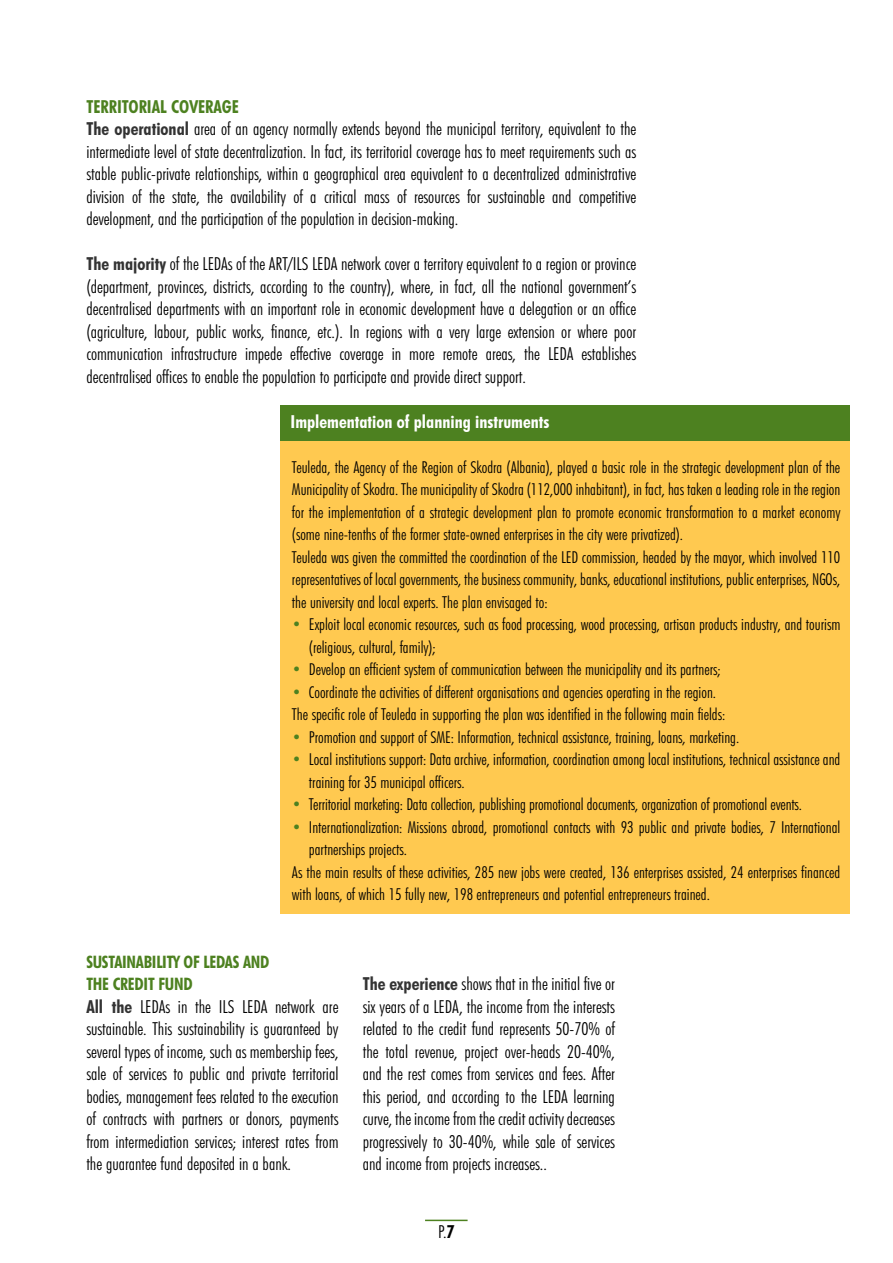
<style>
.page{position:relative;width:893px;height:1263px;background:#fff}
.page>*{position:absolute;margin:0;border:0;box-sizing:border-box;transform-origin:0 0}
.t1{font:300 condensed 18px/22.5px "Futura BT";color:#000;text-align:justify}
.t2{font:700 condensed 18px "Futura BT";color:#fff}
.t3{font:700 condensed 17.25px/22.5px "Futura BT";letter-spacing:-.015em;color:#4d8120}
.t4{font:300 condensed 16.5px/22.5px "Futura BT";color:#000}
.s1{font-weight:700;color:#4d8120}
.s2{font-weight:700;color:#333}
.s3{color:#4d8120}
.s4{font-weight:700}
</style>
<div class="page">
<hr style="left:425px;top:1220px;width:43px;height:1px;background:#4d8120">
<div style="left:280px;top:405px;width:570px;height:36px;background:#4d8120"></div>
<div style="left:280px;top:441px;width:570px;height:473px;background:#ffc950"></div>
<p class="t1" style="left:86px;top:96px;width:551px;text-align:left"><span class="s1">TERRITORIAL COVERAGE<br></span><span class="s2">The operational</span> area of an agency normally extends beyond the municipal territory, equivalent to the intermediate level of state decentralization. In fact, its territorial coverage has to meet requirements such as stable public-private relationships, within a geographical area equivalent to a decentralized administrative division of the state, the availability of a critical mass of resources for sustainable and competitive development, and the participation of the population in decision-making.</p>
<p class="t1" style="left:86px;top:253px;width:551px"><span class="s2">The majority</span> of the LEDAs of the ART/ILS LEDA network cover a territory equivalent to a region or province (department, provinces, districts, according to the country), where, in fact, all the national government’s decentralised departments with an important role in economic development have a delegation or an office (agriculture, labour, public works, finance, etc.). In regions with a very large extension or where poor communication infrastructure impede effective coverage in more remote areas, the LEDA establishes decentralised offices to enable the population to participate and provide direct support.</p>
<p class="t2" style="left:290px;top:414px;width:260px">Implementation of planning instruments</p>
<p class="t4" style="left:292px;top:456px;width:550px">Teuleda, the Agency of the Region of Skodra (Albania), played a basic role in the strategic development plan of the Municipality of Skodra. The municipality of Skodra (112,000 inhabitant), in fact, has taken a leading role in the region for the implementation of a strategic development plan to promote economic transformation to a market economy (some nine-tenths of the former state-owned enterprises in the city were privatized).<br>Teuleda was given the committed the coordination of the LED commission, headed by the mayor, which involved 110 representatives of local governments, the business community, banks, educational institutions, public enterprises, NGOs, the university and local experts. The plan envisaged to:</p>
<p class="t4" style="left:309px;top:614px;width:533px;text-indent:-17px"><span class="s3">•</span> Exploit local economic resources, such as food processing, wood processing, artisan products industry, and tourism (religious, cultural, family);</p>
<p class="t4" style="left:292px;top:659px;width:430px"><span class="s3">•</span> Develop an efficient system of communication between the municipality and its partners;</p>
<p class="t4" style="left:292px;top:681px;width:435px"><span class="s3">•</span> Coordinate the activities of different organisations and agencies operating in the region.<br>The specific role of Teuleda in supporting the plan was identified in the following main fields:</p>
<p class="t4" style="left:292px;top:726px;width:449px"><span class="s3">•</span> Promotion and support of SME: Information, technical assistance, training, loans, marketing.</p>
<p class="t4" style="left:309px;top:749px;width:533px;text-indent:-17px"><span class="s3">•</span> Local institutions support: Data archive, information, coordination among local institutions, technical assistance and training for 35 municipal officers.</p>
<p class="t4" style="left:292px;top:794px;width:512px"><span class="s3">•</span> Territorial marketing: Data collection, publishing promotional documents, organization of promotional events.</p>
<p class="t4" style="left:292px;top:816px;width:550px"><span class="s3">•</span> Internationalization: Missions abroad, promotional contacts with 93 public and private bodies, 7 International</p>
<p class="t4" style="left:309px;top:839px;width:99px">partnerships projects.</p>
<p class="t4" style="left:292px;top:861px;width:550px">As the main results of these activities, 285 new jobs were created, 136 enterprises assisted, 24 enterprises financed</p>
<p class="t4" style="left:292px;top:884px;width:419px">with loans, of which 15 fully new, 198 entrepreneurs and potential entrepreneurs trained.</p>
<p class="t3" style="left:86px;top:952px;width:185px">SUSTAINABILITY OF LEDAS AND<br>THE CREDIT FUND</p>
<p class="t1" style="left:86px;top:996px;width:254px"><span class="s2">All the</span> LEDAs in the ILS LEDA network are sustainable. This sustainability is guaranteed by several types of income, such as membership fees, sale of services to public and private territorial bodies, management fees related to the execution of contracts with partners or donors, payments from intermediation services; interest rates from the guarantee fund deposited in a bank.</p>
<p class="t1" style="left:363px;top:973px;width:254px"><span class="s2">The experience</span> shows that in the initial five or six years of a LEDA, the income from the interests related to the credit fund represents 50-70% of the total revenue, project over-heads 20-40%, and the rest comes from services and fees. After this period, and according to the LEDA learning curve, the income from the credit activity decreases progressively to 30-40%, while sale of services and income from projects increases..</p>
<p class="t1" style="left:438px;top:1221px;width:18px">P.<span class="s4">7</span></p>
</div>
